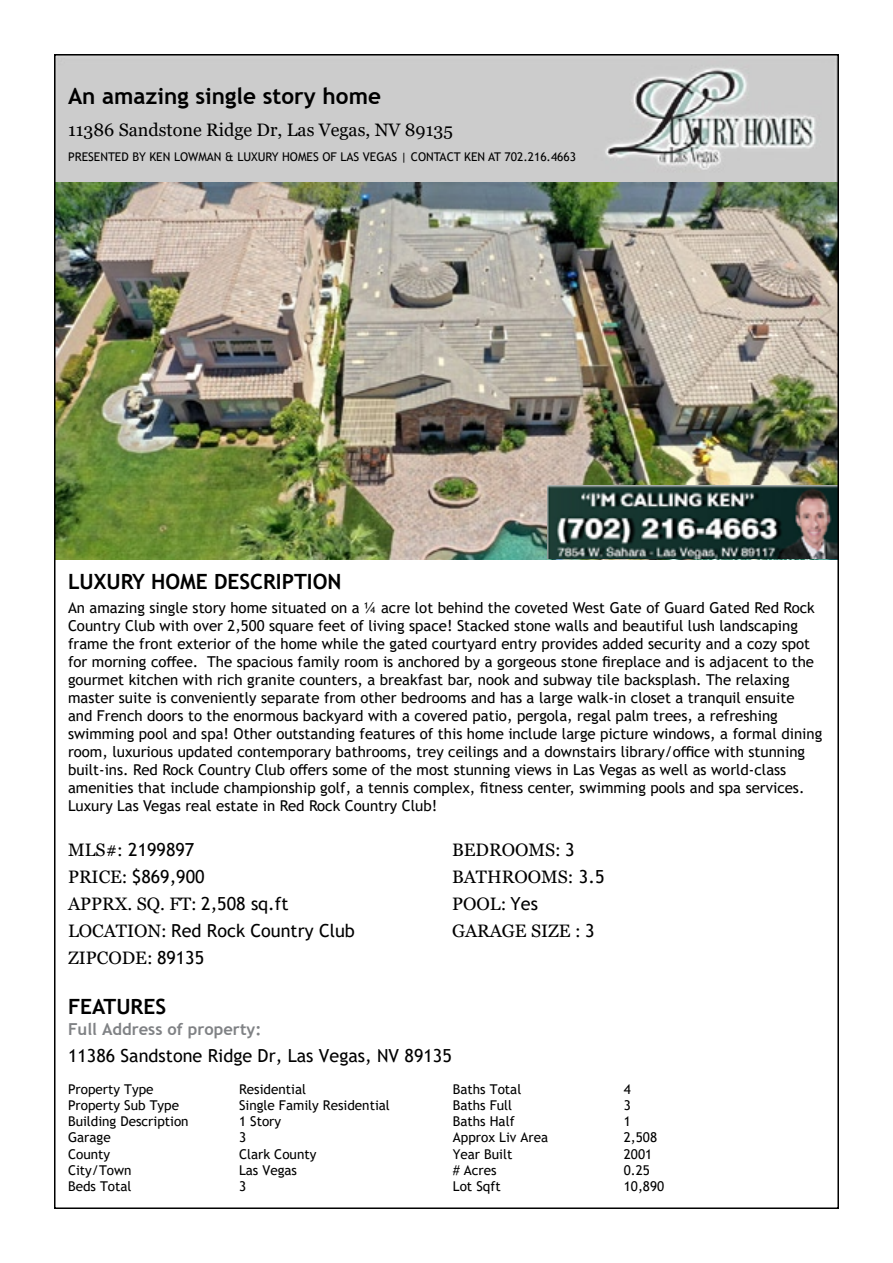
<style>
.page{position:relative;width:893px;height:1263px;background:#fff}
.page>*{position:absolute;margin:0;border:0;box-sizing:border-box;transform-origin:0 0}
.t1{font:700 22.5px "Trebuchet MS";color:#000}
.t2{font:700 21px "Trebuchet MS";color:#000}
.t3{font:18px "Georgia";color:#000}
.t4{font:18px "Trebuchet MS";color:#000}
.t5{font:700 16.5px "Trebuchet MS";color:#808285}
.t6{font:15px/18px "Trebuchet MS";color:#000}
.t7{font:13.5px "Trebuchet MS";color:#000}
.t8{font:12px "Trebuchet MS";color:#000}
.s1{font-family:"Georgia"}
.s2{font-family:"Trebuchet MS"}
</style>
<div class="page">
<img style="left:57px;top:57px;width:779px;height:502px">
<img style="left:548px;top:485px;width:288px;height:74px">
<h1 class="t1" style="left:68px;top:82px;width:314px">An amazing single story home</h1>
<p class="t3" style="left:68px;top:119px;width:386px">11386 Sandstone Ridge Dr, Las Vegas, NV 89135</p>
<p class="t8" style="left:68px;top:149px;width:510px">Presented by Ken Lowman &amp; Luxury Homes of Las Vegas | Contact Ken at 702.216.4663</p>
<h2 class="t2" style="left:68px;top:568px;width:275px">Luxury Home description</h2>
<p class="t6" style="left:68px;top:599px;width:756px">An amazing single story home situated on a ¼ acre lot behind the coveted West Gate of Guard Gated Red Rock Country Club with over 2,500 square feet of living space! Stacked stone walls and beautiful lush landscaping frame the front exterior of the home while the gated courtyard entry provides added security and a cozy spot for morning coffee. The spacious family room is anchored by a gorgeous stone fireplace and is adjacent to the gourmet kitchen with rich granite counters, a breakfast bar, nook and subway tile backsplash. The relaxing master suite is conveniently separate from other bedrooms and has a large walk-in closet a tranquil ensuite and French doors to the enormous backyard with a covered patio, pergola, regal palm trees, a refreshing swimming pool and spa! Other outstanding features of this home include large picture windows, a formal dining room, luxurious updated contemporary bathrooms, trey ceilings and a downstairs library/office with stunning built-ins. Red Rock Country Club offers some of the most stunning views in Las Vegas as well as world-class amenities that include championship golf, a tennis complex, fitness center, swimming pools and spa services.<br>Luxury Las Vegas real estate in Red Rock Country Club!</p>
<p class="t4" style="left:68px;top:838px;width:128px"><span class="s1">MLS#:</span> 2199897</p>
<p class="t3" style="left:452px;top:839px;width:124px">BEDROOMS: <span class="s2">3</span></p>
<p class="t4" style="left:68px;top:865px;width:138px"><span class="s1">PRICE:</span> $869,900</p>
<p class="t3" style="left:452px;top:866px;width:154px">BATHROOMS: <span class="s2">3.5</span></p>
<p class="t3" style="left:68px;top:893px;width:222px">APPRX. SQ. FT: <span class="s2">2,508 sq.ft</span></p>
<p class="t3" style="left:452px;top:893px;width:87px">POOL: <span class="s2">Yes</span></p>
<p class="t4" style="left:68px;top:919px;width:288px"><span class="s1">LOCATION:</span> Red Rock Country Club</p>
<p class="t3" style="left:452px;top:920px;width:144px">GARAGE SIZE : <span class="s2">3</span></p>
<p class="t3" style="left:68px;top:947px;width:138px">ZIPCODE: <span class="s2">89135</span></p>
<h2 class="t2" style="left:68px;top:994px;width:100px">features</h2>
<p class="t5" style="left:68px;top:1019px;width:195px">Full Address of property:</p>
<p class="t4" style="left:68px;top:1045px;width:385px">11386 Sandstone Ridge Dr, Las Vegas, NV 89135</p>
<p class="t7" style="left:68px;top:1080px;width:87px">Property Type</p>
<p class="t7" style="left:239px;top:1080px;width:69px">Residential</p>
<p class="t7" style="left:68px;top:1097px;width:146px">Property Sub Type S</p>
<p class="t7" style="left:246px;top:1097px;width:146px">ingle Family Residential</p>
<p class="t7" style="left:68px;top:1113px;width:122px">Building Description</p>
<p class="t7" style="left:239px;top:1113px;width:44px">1 Story</p>
<p class="t7" style="left:68px;top:1129px;width:44px">Garage</p>
<p class="t7" style="left:239px;top:1129px;width:9px">3</p>
<p class="t7" style="left:68px;top:1145px;width:44px">County</p>
<p class="t7" style="left:239px;top:1145px;width:79px">Clark County</p>
<p class="t7" style="left:68px;top:1161px;width:65px">City/Town</p>
<p class="t7" style="left:239px;top:1161px;width:60px">Las Vegas</p>
<p class="t7" style="left:68px;top:1178px;width:65px">Beds Total</p>
<p class="t7" style="left:239px;top:1178px;width:9px">3</p>
<p class="t7" style="left:453px;top:1080px;width:70px">Baths Total</p>
<p class="t7" style="left:624px;top:1080px;width:9px">4</p>
<p class="t7" style="left:453px;top:1097px;width:61px">Baths Full</p>
<p class="t7" style="left:624px;top:1097px;width:9px">3</p>
<p class="t7" style="left:453px;top:1113px;width:63px">Baths Half</p>
<p class="t7" style="left:624px;top:1113px;width:9px">1</p>
<p class="t7" style="left:453px;top:1129px;width:97px">Approx Liv Area</p>
<p class="t7" style="left:624px;top:1129px;width:35px">2,508</p>
<p class="t7" style="left:453px;top:1145px;width:61px">Year Built</p>
<p class="t7" style="left:624px;top:1145px;width:30px">2001</p>
<p class="t7" style="left:453px;top:1161px;width:45px"># Acres</p>
<p class="t7" style="left:624px;top:1161px;width:28px">0.25</p>
<p class="t7" style="left:453px;top:1178px;width:49px">Lot Sqft</p>
<p class="t7" style="left:624px;top:1178px;width:42px">10,890</p>
</div>
